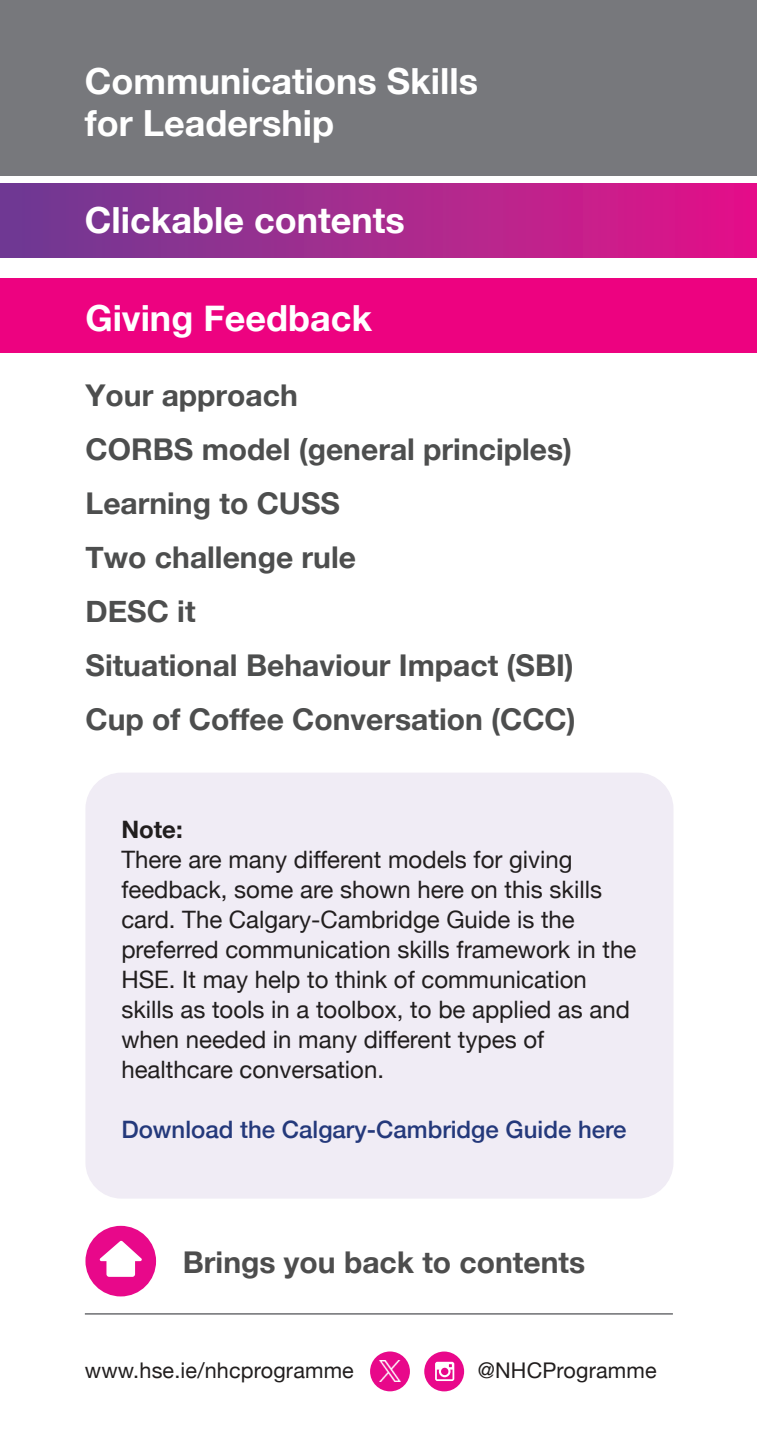
<style>
.page{position:relative;width:757px;height:1446px;background:#fff}
.page>*{position:absolute;margin:0;border:0;box-sizing:border-box;transform-origin:0 0}
.t1{font:700 36px/42px "Helvetica Neue";color:#fff}
.t2{font:700 30px/54px "Helvetica Neue";color:#4d4e4e}
.t3{font:700 30px "Helvetica Neue";color:#4d4d4d}
.t4{font:24px/30px "Helvetica Neue";color:#211e1e}
.t5{font:500 24px "Helvetica Neue";color:#24397b}
.t6{font:700 24px "Helvetica Neue";color:#211e1e}
.t7{font:21.6px "Helvetica Neue";letter-spacing:.01em;color:#211e1e}
</style>
<div class="page">
<div style="left:0;top:0;width:757px;height:176px;background:#77787c"></div>
<div style="left:1px;top:183px;width:756px;height:75px;background:linear-gradient(to right,#6c3d93,#e31489)"></div>
<div style="left:424px;top:1351px;width:40px;height:40px;background:#e9088b;border-radius:50%"></div>
<svg style="left:435px;top:1361px;width:19px;height:20px"></svg>
<hr style="left:85px;top:1313px;width:588px;height:1px;background:#6d6e71">
<div style="left:1px;top:278px;width:756px;height:75px;background:#ed0280"></div>
<div style="left:85px;top:1226px;width:71px;height:70px;background:#e8088a;border-radius:50%"></div>
<div style="left:106px;top:1258px;width:29px;height:19px;background:#fff;border-radius:3px"></div>
<svg style="left:99px;top:1240px;width:43px;height:21px"></svg>
<div style="left:370px;top:1351px;width:40px;height:40px;background:#e8088a;border-radius:50%"></div>
<img style="left:380px;top:1361px;width:20px;height:21px">
<div style="left:85px;top:772px;width:588px;height:426px;background:#f0ecf5;border-radius:36px"></div>
<h1 class="t1" style="left:85px;top:61px;width:395px">Communications Skills for Leadership</h1>
<h1 class="t1" style="left:85px;top:200px;width:321px">Clickable contents</h1>
<h1 class="t1" style="left:85px;top:298px;width:288px">Giving Feedback</h1>
<p class="t2" style="left:86px;top:369px;width:492px">Your approach<br>CORBS model (general principles)<br>Learning to CUSS<br>Two challenge rule<br>DESC it<br>Situational Behaviour Impact (SBI)<br>Cup of Coffee Conversation (CCC)</p>
<p class="t6" style="left:121px;top:810px;width:63px">Note:</p>
<p class="t4" style="left:121px;top:845px;width:516px">There are many different models for giving feedback, some are shown here on this skills card. The Calgary-Cambridge Guide is the preferred communication skills framework in the HSE. It may help to think of communication skills as tools in a toolbox, to be applied as and when needed in many different types of healthcare conversation.</p>
<p class="t5" style="left:121px;top:1110px;width:507px">Download the Calgary-Cambridge Guide here</p>
<p class="t3" style="left:183px;top:1239px;width:404px">Brings you back to contents</p>
<p class="t7" style="left:85px;top:1354px;width:271px">www.hse.ie/nhcprogramme</p>
<p class="t7" style="left:478px;top:1354px;width:180px">@NHCProgramme</p>
</div>
